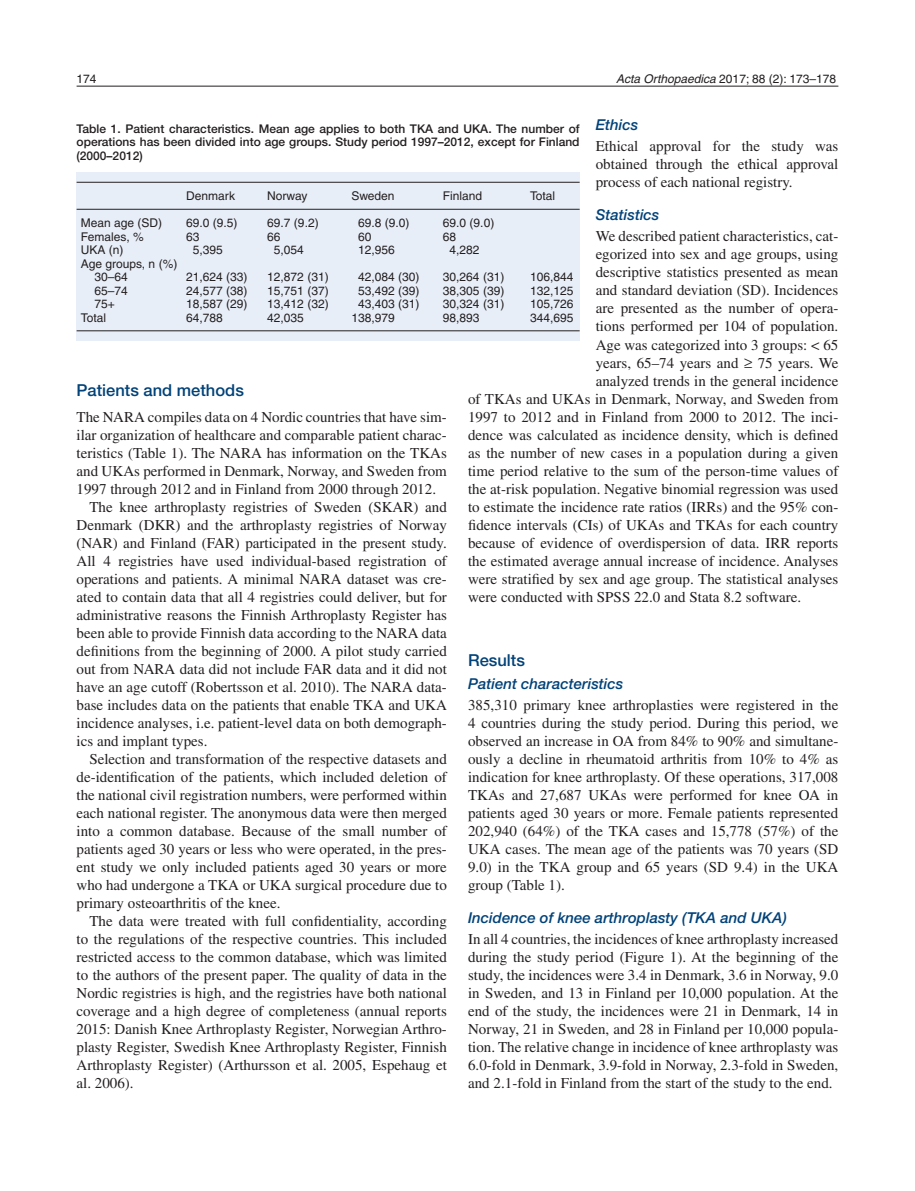
<style>
.page{position:relative;width:915px;height:1191px;background:#fff}
.page>*{position:absolute;margin:0;border:0;box-sizing:border-box;transform-origin:0 0}
.t1{font:500 16.5px "Helvetica Neue";color:#004279}
.t2{font:15px/18px "Times";color:#231f20;text-align:justify}
.t3{font:italic 500 15px "Helvetica Neue";color:#004279}
.t4{font:12px/13.5px "Helvetica";color:#231f20}
.t5{font:500 12px/13.5px "Helvetica Neue";color:#231f20;text-align:justify}
.s1{font-style:italic}
</style>
<div class="page">
<hr style="left:77px;top:86px;width:761px;height:1px;background:#231f20">
<div style="left:77px;top:173px;width:502px;height:168px;background:#e8eef8"></div>
<hr style="left:77px;top:182px;width:502px;height:1px;background:#231f20">
<hr style="left:77px;top:209px;width:502px;height:1px;background:#231f20">
<hr style="left:77px;top:330px;width:502px;height:1px;background:#231f20">
<p class="t4" style="left:77px;top:74px;width:22px">174</p>
<p class="t4" style="left:615px;top:74px;width:222px"><span class="s1">Acta Orthopaedica</span> 2017; 88 (2): 173–178</p>
<p class="t3" style="left:595px;top:120px;width:44px">Ethics</p>
<p class="t2" style="left:595px;top:139px;width:244px">Ethical approval for the study was obtained through the ethical approval process of each national registry.</p>
<p class="t3" style="left:595px;top:210px;width:65px">Statistics</p>
<p class="t2" style="left:595px;top:229px;width:244px">We described patient characteristics, cat&shy;egorized into sex and age groups, using descriptive statistics presented as mean and standard deviation (SD). Incidences are presented as the number of opera&shy;tions performed per 104 of population.<br>Age was categorized into 3 groups: &lt; 65 years, 65–74 years and ≥ 75 years. We analyzed trends in the general incidence</p>
<p class="t5" style="left:77px;top:123px;width:504px">Table 1. Patient characteristics. Mean age applies to both TKA and UKA. The number of operations has been divided into age groups. Study period 1997–2012, except for Finland (2000–2012)</p>
<p class="t4" style="left:186px;top:190px;width:50px">Denmark</p>
<p class="t4" style="left:267px;top:190px;width:42px">Norway</p>
<p class="t4" style="left:351px;top:190px;width:45px">Sweden</p>
<p class="t4" style="left:443px;top:190px;width:41px">Finland</p>
<p class="t4" style="left:530px;top:190px;width:27px">Total</p>
<p class="t4" style="left:81px;top:217px;width:83px">Mean age (SD)</p>
<p class="t4" style="left:186px;top:217px;width:53px">69.0 (9.5)</p>
<p class="t4" style="left:267px;top:217px;width:53px">69.7 (9.2)</p>
<p class="t4" style="left:358px;top:217px;width:53px">69.8 (9.0)</p>
<p class="t4" style="left:443px;top:217px;width:53px">69.0 (9.0)</p>
<p class="t4" style="left:81px;top:231px;width:64px">Females, %</p>
<p class="t4" style="left:186px;top:231px;width:15px">63</p>
<p class="t4" style="left:267px;top:231px;width:15px">66</p>
<p class="t4" style="left:358px;top:231px;width:15px">60</p>
<p class="t4" style="left:443px;top:231px;width:15px">68</p>
<p class="t4" style="left:81px;top:244px;width:44px">UKA (n)</p>
<p class="t4" style="left:193px;top:244px;width:32px">5,395</p>
<p class="t4" style="left:274px;top:244px;width:32px">5,054</p>
<p class="t4" style="left:358px;top:244px;width:38px">12,956</p>
<p class="t4" style="left:449px;top:244px;width:32px">4,282</p>
<p class="t4" style="left:95px;top:258px;width:84px;text-indent:-14px">Age groups, n (%)<br>30–64</p>
<p class="t4" style="left:186px;top:271px;width:63px">21,624 (33)</p>
<p class="t4" style="left:267px;top:271px;width:63px">12,872 (31)</p>
<p class="t4" style="left:358px;top:271px;width:63px">42,084 (30)</p>
<p class="t4" style="left:443px;top:271px;width:63px">30,264 (31)</p>
<p class="t4" style="left:530px;top:271px;width:45px">106,844</p>
<p class="t4" style="left:95px;top:285px;width:35px">65–74</p>
<p class="t4" style="left:186px;top:285px;width:63px">24,577 (38)</p>
<p class="t4" style="left:267px;top:285px;width:63px">15,751 (37)</p>
<p class="t4" style="left:358px;top:285px;width:63px">53,492 (39)</p>
<p class="t4" style="left:443px;top:285px;width:63px">38,305 (39)</p>
<p class="t4" style="left:530px;top:285px;width:45px">132,125</p>
<p class="t4" style="left:95px;top:298px;width:22px">75+</p>
<p class="t4" style="left:186px;top:298px;width:63px">18,587 (29)</p>
<p class="t4" style="left:267px;top:298px;width:63px">13,412 (32)</p>
<p class="t4" style="left:358px;top:298px;width:63px">43,403 (31)</p>
<p class="t4" style="left:443px;top:298px;width:63px">30,324 (31)</p>
<p class="t4" style="left:530px;top:298px;width:45px">105,726</p>
<p class="t4" style="left:81px;top:312px;width:27px">Total</p>
<p class="t4" style="left:186px;top:312px;width:38px">64,788</p>
<p class="t4" style="left:267px;top:312px;width:38px">42,035</p>
<p class="t4" style="left:351px;top:312px;width:45px">138,979</p>
<p class="t4" style="left:443px;top:312px;width:38px">98,893</p>
<p class="t4" style="left:530px;top:312px;width:45px">344,695</p>
<p class="t1" style="left:77px;top:384px;width:169px">Patients and methods</p>
<p class="t2" style="left:77px;top:409px;width:371px">The NARA compiles data on 4 Nordic countries that have sim-</p>
<p class="t2" style="left:77px;top:427px;width:371px">ilar organization of healthcare and comparable patient charac-</p>
<p class="t2" style="left:77px;top:445px;width:371px">teristics (Table 1). The NARA has information on the TKAs</p>
<p class="t2" style="left:77px;top:463px;width:371px">and UKAs performed in Denmark, Norway, and Sweden from</p>
<p class="t2" style="left:77px;top:481px;width:361px">1997 through 2012 and in Finland from 2000 through 2012.</p>
<p class="t2" style="left:89px;top:499px;width:359px">The knee arthroplasty registries of Sweden (SKAR) and</p>
<p class="t2" style="left:77px;top:517px;width:371px">Denmark (DKR) and the arthroplasty registries of Norway</p>
<p class="t2" style="left:77px;top:535px;width:371px">(NAR) and Finland (FAR) participated in the present study.</p>
<p class="t2" style="left:77px;top:553px;width:371px">All 4 registries have used individual-based registration of</p>
<p class="t2" style="left:77px;top:571px;width:371px">operations and patients. A minimal NARA dataset was cre-</p>
<p class="t2" style="left:77px;top:589px;width:371px">ated to contain data that all 4 registries could deliver, but for</p>
<p class="t2" style="left:77px;top:607px;width:371px">administrative reasons the Finnish Arthroplasty Register has</p>
<p class="t2" style="left:77px;top:625px;width:371px">been able to provide Finnish data according to the NARA data</p>
<p class="t2" style="left:77px;top:643px;width:371px">definitions from the beginning of 2000. A pilot study carried</p>
<p class="t2" style="left:77px;top:661px;width:371px">out from NARA data did not include FAR data and it did not</p>
<p class="t2" style="left:77px;top:679px;width:371px">have an age cutoff (Robertsson et al. 2010). The NARA data-</p>
<p class="t2" style="left:77px;top:697px;width:371px">base includes data on the patients that enable TKA and UKA</p>
<p class="t2" style="left:77px;top:715px;width:371px">incidence analyses, i.e. patient-level data on both demograph-</p>
<p class="t2" style="left:77px;top:733px;width:132px">ics and implant types.</p>
<p class="t2" style="left:89px;top:751px;width:359px">Selection and transformation of the respective datasets and</p>
<p class="t2" style="left:77px;top:769px;width:371px">de-identification of the patients, which included deletion of</p>
<p class="t2" style="left:77px;top:787px;width:371px">the national civil registration numbers, were performed within</p>
<p class="t2" style="left:77px;top:805px;width:371px">each national register. The anonymous data were then merged</p>
<p class="t2" style="left:77px;top:823px;width:371px">into a common database. Because of the small number of</p>
<p class="t2" style="left:77px;top:841px;width:371px">patients aged 30 years or less who were operated, in the pres-</p>
<p class="t2" style="left:77px;top:859px;width:371px">ent study we only included patients aged 30 years or more</p>
<p class="t2" style="left:77px;top:877px;width:371px">who had undergone a TKA or UKA surgical procedure due to</p>
<p class="t2" style="left:77px;top:895px;width:205px">primary osteoarthritis of the knee.</p>
<p class="t2" style="left:89px;top:913px;width:359px">The data were treated with full confidentiality, according</p>
<p class="t2" style="left:77px;top:931px;width:371px">to the regulations of the respective countries. This included</p>
<p class="t2" style="left:77px;top:949px;width:371px">restricted access to the common database, which was limited</p>
<p class="t2" style="left:77px;top:967px;width:371px">to the authors of the present paper. The quality of data in the</p>
<p class="t2" style="left:77px;top:985px;width:371px">Nordic registries is high, and the registries have both national</p>
<p class="t2" style="left:77px;top:1003px;width:371px">coverage and a high degree of completeness (annual reports</p>
<p class="t2" style="left:77px;top:1021px;width:371px">2015: Danish Knee Arthroplasty Register, Norwegian Arthro-</p>
<p class="t2" style="left:77px;top:1039px;width:371px">plasty Register, Swedish Knee Arthroplasty Register, Finnish</p>
<p class="t2" style="left:77px;top:1057px;width:371px">Arthroplasty Register) (Arthursson et al. 2005, Espehaug et</p>
<p class="t2" style="left:77px;top:1075px;width:59px">al. 2006).</p>
<p class="t2" style="left:468px;top:391px;width:371px">of TKAs and UKAs in Denmark, Norway, and Sweden from 1997 to 2012 and in Finland from 2000 to 2012. The inci&shy;dence was calculated as incidence density, which is defined as the number of new cases in a population during a given time period relative to the sum of the person-time values of the at-risk population. Negative binomial regression was used to estimate the incidence rate ratios (IRRs) and the 95% con&shy;fidence intervals (CIs) of UKAs and TKAs for each country because of evidence of overdispersion of data. IRR reports the estimated average annual increase of incidence. Analyses were stratified by sex and age group. The statistical analyses were conducted with SPSS 22.0 and Stata 8.2 software.</p>
<p class="t1" style="left:468px;top:654px;width:58px">Results</p>
<p class="t3" style="left:468px;top:678px;width:157px">Patient characteristics</p>
<p class="t2" style="left:468px;top:697px;width:371px">385,310 primary knee arthroplasties were registered in the 4 countries during the study period. During this period, we observed an increase in OA from 84% to 90% and simultane&shy;ously a decline in rheumatoid arthritis from 10% to 4% as indication for knee arthroplasty. Of these operations, 317,008<br>TKAs and 27,687 UKAs were performed for knee OA in patients aged 30 years or more. Female patients represented 202,940 (64%) of the TKA cases and 15,778 (57%) of the UKA cases. The mean age of the patients was 70 years (SD 9.0) in the TKA group and 65 years (SD 9.4) in the UKA group (Table 1).</p>
<p class="t3" style="left:468px;top:912px;width:320px">Incidence of knee arthroplasty (TKA and UKA)</p>
<p class="t2" style="left:468px;top:931px;width:371px">In all 4 countries, the incidences of knee arthroplasty increased during the study period (Figure 1). At the beginning of the study, the incidences were 3.4 in Denmark, 3.6 in Norway, 9.0 in Sweden, and 13 in Finland per 10,000 population. At the end of the study, the incidences were 21 in Denmark, 14 in Norway, 21 in Sweden, and 28 in Finland per 10,000 popula&shy;tion. The relative change in incidence of knee arthroplasty was 6.0-fold in Denmark, 3.9-fold in Norway, 2.3-fold in Sweden, and 2.1-fold in Finland from the start of the study to the end.</p>
</div>
